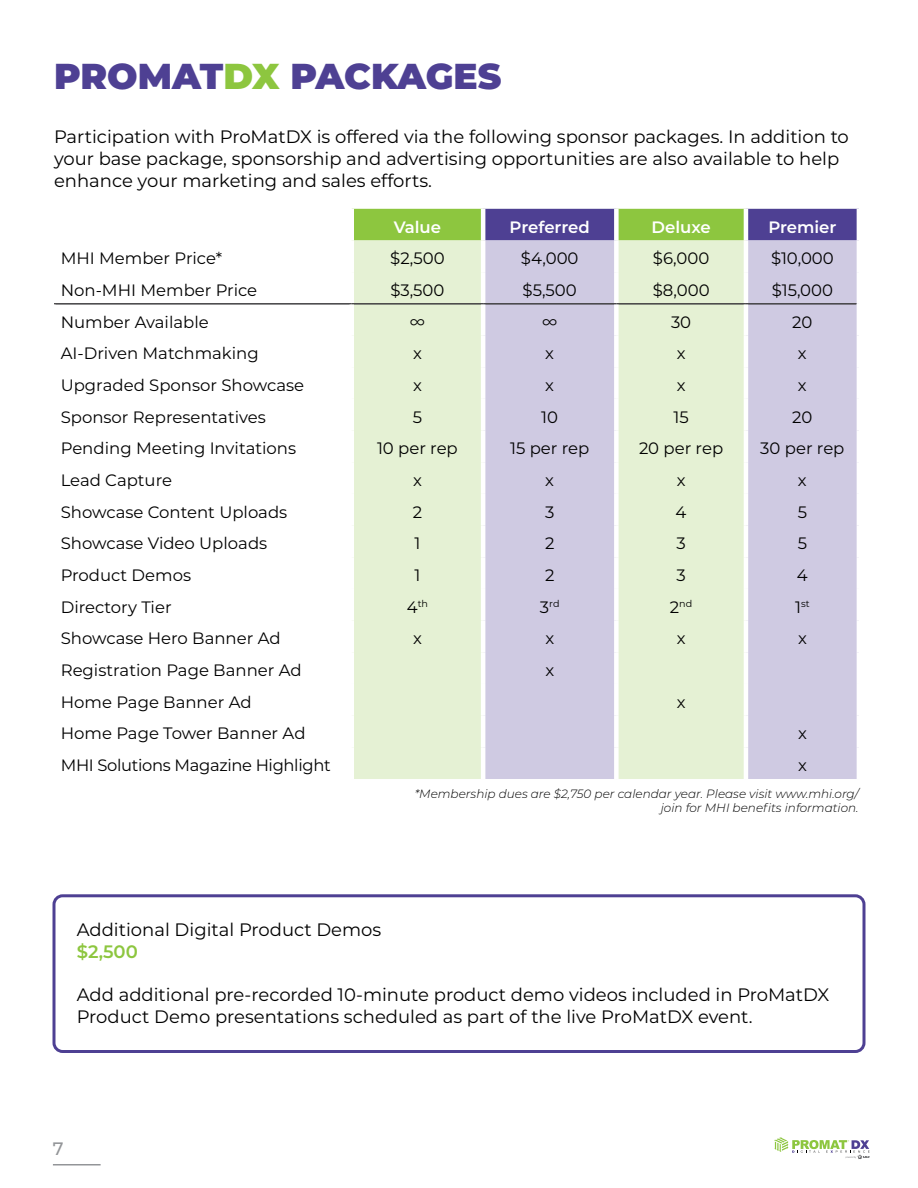
<style>
.page{position:relative;width:918px;height:1188px;background:#fff}
.page>*{position:absolute;margin:0;border:0;box-sizing:border-box;transform-origin:0 0}
.t1{font:900 36px "Montserrat";letter-spacing:-.005em;color:#4e4093}
.t2{font:18px/21.6px "Montserrat";color:#000}
.t3{font:600 18px "Montserrat";color:#8dc63f}
.t4{font:500 18px "Montserrat Alternates";color:#939598}
.t5{font:16.5px "Montserrat";color:#000}
.t6{font:16.5px "Montserrat";letter-spacing:-.02em;color:#000}
.t7{font:600 16.5px "Montserrat";color:#fff}
.t8{font:italic 300 12px/14.4px "Montserrat";color:#000;text-align:right}
.t9{font:9.6px "Montserrat";color:#000}
.s1{color:#8dc63f}
.s2{font-size:16.5px}
</style>
<div class="page">
<svg style="left:774px;top:1138px;width:96px;height:21px"></svg>
<hr style="left:53px;top:1164px;width:48px;height:2px;background:#939598">
<div style="left:52px;top:894px;width:813px;height:159px;border:3px solid #4e4093;border-radius:9px"></div>
<svg style="left:354px;top:209px;width:503px;height:31px;background:#6e8568"></svg>
<div style="left:354px;top:240px;width:127px;height:539px;background:#e5f1d4"></div>
<svg style="left:485px;top:240px;width:372px;height:539px;background:#d6d7dd"></svg>
<hr style="left:481px;top:209px;width:4px;height:31px;background:#fff">
<div style="left:614px;top:209px;width:5px;height:31px;background:#fff"></div>
<hr style="left:744px;top:209px;width:4px;height:31px;background:#fff">
<div style="left:614px;top:240px;width:5px;height:32px;background:#fff"></div>
<hr style="left:744px;top:240px;width:4px;height:32px;background:#fff">
<div style="left:614px;top:272px;width:5px;height:31px;background:#fff"></div>
<hr style="left:744px;top:272px;width:4px;height:31px;background:#fff">
<div style="left:614px;top:336px;width:5px;height:31px;background:#fff"></div>
<hr style="left:744px;top:336px;width:4px;height:31px;background:#fff">
<div style="left:614px;top:367px;width:5px;height:32px;background:#fff"></div>
<hr style="left:744px;top:367px;width:4px;height:32px;background:#fff">
<div style="left:614px;top:399px;width:5px;height:32px;background:#fff"></div>
<hr style="left:744px;top:399px;width:4px;height:32px;background:#fff">
<div style="left:614px;top:431px;width:5px;height:31px;background:#fff"></div>
<hr style="left:744px;top:431px;width:4px;height:31px;background:#fff">
<div style="left:614px;top:462px;width:5px;height:32px;background:#fff"></div>
<hr style="left:744px;top:462px;width:4px;height:32px;background:#fff">
<div style="left:614px;top:494px;width:5px;height:32px;background:#fff"></div>
<hr style="left:744px;top:494px;width:4px;height:32px;background:#fff">
<div style="left:614px;top:526px;width:5px;height:31px;background:#fff"></div>
<hr style="left:744px;top:526px;width:4px;height:31px;background:#fff">
<div style="left:614px;top:557px;width:5px;height:32px;background:#fff"></div>
<hr style="left:744px;top:557px;width:4px;height:32px;background:#fff">
<div style="left:614px;top:589px;width:5px;height:32px;background:#fff"></div>
<hr style="left:744px;top:589px;width:4px;height:32px;background:#fff">
<div style="left:614px;top:621px;width:5px;height:31px;background:#fff"></div>
<hr style="left:744px;top:621px;width:4px;height:31px;background:#fff">
<div style="left:614px;top:652px;width:5px;height:32px;background:#fff"></div>
<hr style="left:744px;top:652px;width:4px;height:32px;background:#fff">
<div style="left:614px;top:684px;width:5px;height:32px;background:#fff"></div>
<hr style="left:744px;top:684px;width:4px;height:32px;background:#fff">
<div style="left:614px;top:716px;width:5px;height:31px;background:#fff"></div>
<hr style="left:744px;top:716px;width:4px;height:31px;background:#fff">
<div style="left:614px;top:747px;width:5px;height:32px;background:#fff"></div>
<hr style="left:744px;top:747px;width:4px;height:32px;background:#fff">
<hr style="left:54px;top:303px;width:298px;height:2px;background:#414042">
<hr style="left:352px;top:303px;width:131px;height:2px;background:#414042">
<hr style="left:483px;top:303px;width:133px;height:2px;background:#414042">
<hr style="left:616px;top:303px;width:130px;height:2px;background:#414042">
<hr style="left:746px;top:303px;width:111px;height:2px;background:#414042">
<div style="left:614px;top:305px;width:5px;height:31px;background:#fff"></div>
<hr style="left:744px;top:305px;width:4px;height:31px;background:#fff">
<h1 class="t1" style="left:54px;top:49px;width:449px">PROMAT<span class="s1">DX</span> PACKAGES</h1>
<p class="t2" style="left:54px;top:126px;width:796px">Participation with ProMatDX is offered via the following sponsor packages. In addition to your base package, sponsorship and advertising opportunities are also available to help enhance your marketing and sales efforts.</p>
<p class="t7" style="left:394px;top:215px;width:49px">Value</p>
<p class="t7" style="left:510px;top:215px;width:82px">Preferred</p>
<p class="t7" style="left:651px;top:215px;width:61px">Deluxe</p>
<p class="t7" style="left:768px;top:215px;width:70px">Premier</p>
<p class="t5" style="left:61px;top:247px;width:163px">MHI Member Price*</p>
<p class="t5" style="left:390px;top:247px;width:56px">$2,500</p>
<p class="t5" style="left:521px;top:247px;width:59px">$4,000</p>
<p class="t5" style="left:653px;top:247px;width:58px">$6,000</p>
<p class="t5" style="left:771px;top:247px;width:64px">$10,000</p>
<p class="t5" style="left:61px;top:279px;width:198px">Non-MHI Member Price</p>
<p class="t5" style="left:390px;top:279px;width:56px">$3,500</p>
<p class="t5" style="left:523px;top:279px;width:56px">$5,500</p>
<p class="t5" style="left:653px;top:279px;width:58px">$8,000</p>
<p class="t5" style="left:772px;top:279px;width:63px">$15,000</p>
<p class="t5" style="left:61px;top:310px;width:150px">Number Available</p>
<p class="t5" style="left:410px;top:310px;width:17px">∞</p>
<p class="t5" style="left:542px;top:310px;width:17px">∞</p>
<p class="t5" style="left:671px;top:310px;width:22px">30</p>
<p class="t5" style="left:792px;top:310px;width:22px">20</p>
<p class="t5" style="left:61px;top:342px;width:200px">AI-Driven Matchmaking</p>
<p class="t5" style="left:413px;top:342px;width:10px">x</p>
<p class="t5" style="left:545px;top:342px;width:10px">x</p>
<p class="t5" style="left:677px;top:342px;width:10px">x</p>
<p class="t5" style="left:798px;top:342px;width:10px">x</p>
<p class="t5" style="left:61px;top:374px;width:245px">Upgraded Sponsor Showcase</p>
<p class="t5" style="left:413px;top:374px;width:10px">x</p>
<p class="t5" style="left:545px;top:374px;width:10px">x</p>
<p class="t5" style="left:677px;top:374px;width:10px">x</p>
<p class="t5" style="left:798px;top:374px;width:10px">x</p>
<p class="t5" style="left:61px;top:406px;width:207px">Sponsor Representatives</p>
<p class="t5" style="left:413px;top:406px;width:11px">5</p>
<p class="t5" style="left:541px;top:406px;width:18px">10</p>
<p class="t5" style="left:673px;top:406px;width:17px">15</p>
<p class="t5" style="left:792px;top:406px;width:22px">20</p>
<p class="t5" style="left:61px;top:437px;width:237px">Pending Meeting Invitations</p>
<p class="t5" style="left:377px;top:437px;width:82px">10 per rep</p>
<p class="t5" style="left:510px;top:437px;width:81px">15 per rep</p>
<p class="t5" style="left:639px;top:437px;width:86px">20 per rep</p>
<p class="t5" style="left:760px;top:437px;width:86px">30 per rep</p>
<p class="t5" style="left:61px;top:469px;width:113px">Lead Capture</p>
<p class="t5" style="left:413px;top:469px;width:10px">x</p>
<p class="t5" style="left:545px;top:469px;width:10px">x</p>
<p class="t5" style="left:677px;top:469px;width:10px">x</p>
<p class="t5" style="left:798px;top:469px;width:10px">x</p>
<p class="t5" style="left:61px;top:501px;width:228px">Showcase Content Uploads</p>
<p class="t5" style="left:413px;top:501px;width:11px">2</p>
<p class="t5" style="left:545px;top:501px;width:11px">3</p>
<p class="t5" style="left:676px;top:501px;width:12px">4</p>
<p class="t5" style="left:798px;top:501px;width:11px">5</p>
<p class="t5" style="left:61px;top:532px;width:208px">Showcase Video Uploads</p>
<p class="t5" style="left:414px;top:532px;width:7px">1</p>
<p class="t5" style="left:545px;top:532px;width:11px">2</p>
<p class="t5" style="left:676px;top:532px;width:11px">3</p>
<p class="t5" style="left:798px;top:532px;width:11px">5</p>
<p class="t5" style="left:61px;top:564px;width:132px">Product Demos</p>
<p class="t5" style="left:414px;top:564px;width:7px">1</p>
<p class="t5" style="left:545px;top:564px;width:11px">2</p>
<p class="t5" style="left:676px;top:564px;width:11px">3</p>
<p class="t5" style="left:797px;top:564px;width:12px">4</p>
<p class="t5" style="left:61px;top:596px;width:112px">Directory Tier</p>
<p class="t9" style="left:407px;top:597px;width:23px"><span class="s2">4</span>th</p>
<p class="t9" style="left:540px;top:597px;width:21px"><span class="s2">3</span>rd</p>
<p class="t9" style="left:670px;top:597px;width:24px"><span class="s2">2</span>nd</p>
<p class="t9" style="left:795px;top:597px;width:16px"><span class="s2">1</span>st</p>
<p class="t5" style="left:61px;top:627px;width:221px">Showcase Hero Banner Ad</p>
<p class="t5" style="left:413px;top:627px;width:10px">x</p>
<p class="t5" style="left:545px;top:627px;width:10px">x</p>
<p class="t5" style="left:677px;top:627px;width:10px">x</p>
<p class="t5" style="left:798px;top:627px;width:10px">x</p>
<p class="t5" style="left:61px;top:659px;width:242px">Registration Page Banner Ad</p>
<p class="t5" style="left:545px;top:659px;width:10px">x</p>
<p class="t5" style="left:61px;top:691px;width:192px">Home Page Banner Ad</p>
<p class="t5" style="left:677px;top:691px;width:10px">x</p>
<p class="t5" style="left:61px;top:722px;width:246px">Home Page Tower Banner Ad</p>
<p class="t5" style="left:798px;top:722px;width:10px">x</p>
<p class="t6" style="left:61px;top:754px;width:271px">MHI Solutions Magazine Highlight</p>
<p class="t5" style="left:798px;top:754px;width:10px">x</p>
<p class="t8" style="left:415px;top:786px;width:445px">*Membership dues are $2,750 per calendar year. Please visit www.mhi.org/ join for MHI benefits information.</p>
<p class="t2" style="left:77px;top:919px;width:306px">Additional Digital Product Demos</p>
<p class="t3" style="left:77px;top:939px;width:63px">$2,500</p>
<p class="t2" style="left:77px;top:983px;width:754px">Add additional pre-recorded 10-minute product demo videos included in ProMatDX<br>Product Demo presentations scheduled as part of the live ProMatDX event.</p>
<p class="t4" style="left:53px;top:1136px;width:12px">7</p>
</div>
